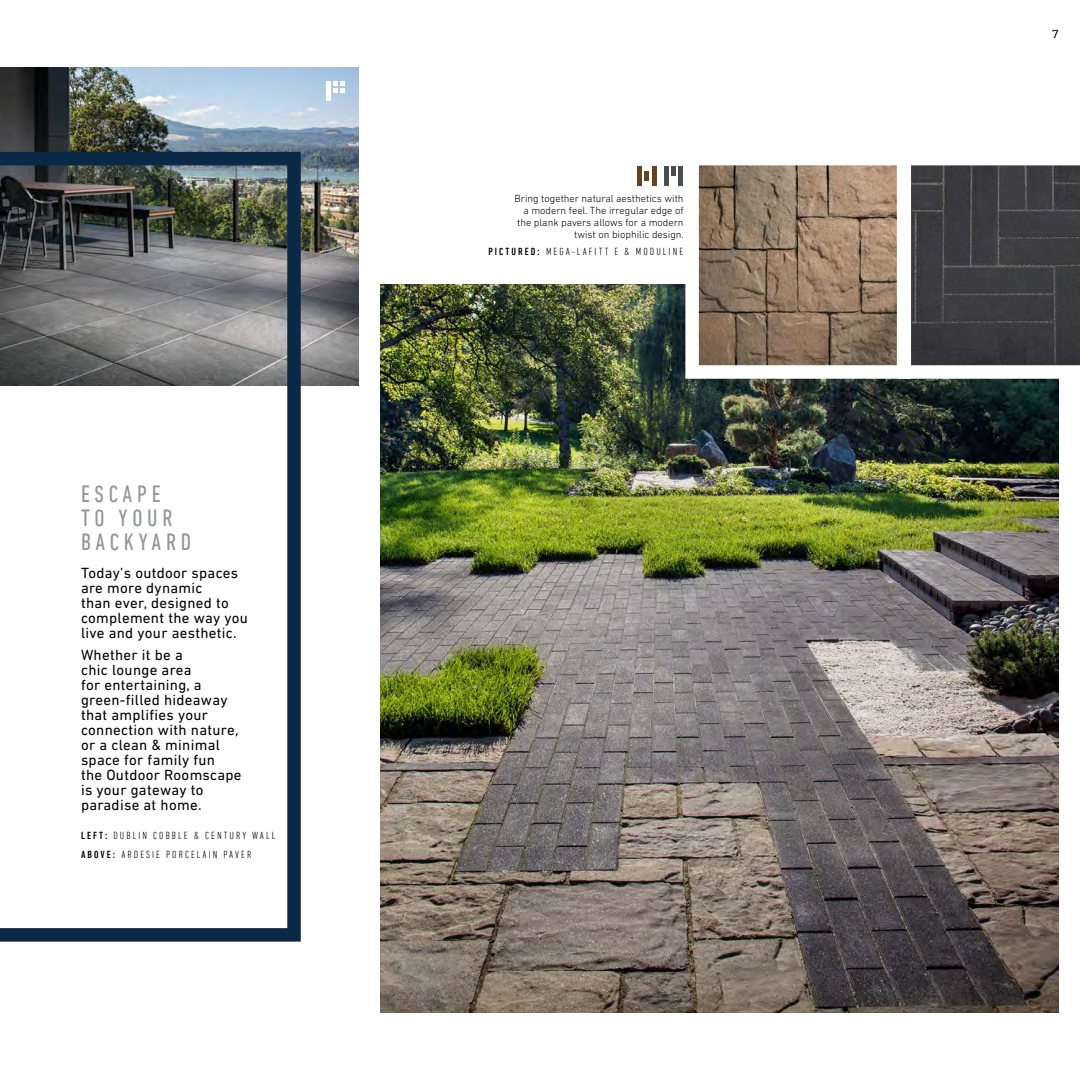
<style>
.page{position:relative;width:1080px;height:1080px;background:#fff}
.page>*{position:absolute;margin:0;border:0;box-sizing:border-box;transform-origin:0 0}
.t1{font:condensed 24px/24px "DIN Next LT Pro";letter-spacing:.2em;color:#939598}
.t2{font:15px/15px "DIN Next LT Pro";letter-spacing:.02em;color:#000}
.t3{font:12px "Cargan";color:#000}
.t4{font:300 10.5px/12px "DIN Next LT Pro";color:#000;text-align:right}
.t5{font:300 condensed 10.5px/18.8px "DIN Next LT Pro";letter-spacing:.2em;color:#000}
.s1{font-weight:500}
</style>
<div class="page">
<img style="left:0;top:67px;width:1080px;height:946px">
<h1 class="t1" style="left:81px;top:481px;width:112px">ESCAPE<br>TO YOUR<br>BACKYARD</h1>
<p class="t2" style="left:81px;top:565px;width:169px">Today’s outdoor spaces are more dynamic<br>than ever, designed to complement the way you live and your aesthetic.</p>
<p class="t2" style="left:81px;top:647px;width:162px">Whether it be a<br>chic lounge area<br>for entertaining, a green-filled hideaway that amplifies your connection with nature, or a clean &amp; minimal space for family fun<br>the Outdoor Roomscape is your gateway to paradise at home.</p>
<p class="t5" style="left:81px;top:826px;width:196px"><span class="s1">LEFT:</span> DUBLIN COBBLE &amp; CENTURY WALL<br><span class="s1">ABOVE:</span> ARDESIE PORCELAIN PAVER</p>
<p class="t4" style="left:515px;top:192px;width:171px">Bring together natural aesthetics with a modern feel. The irregular edge of the plank pavers allows for a modern twist on biophilic design.</p>
<p class="t5" style="left:488px;top:242px;width:196px"><span class="s1">PICTURED:</span> MEGA-LAFITT E &amp; MODULINE</p>
<p class="t3" style="left:1052px;top:26px;width:8px">7</p>
</div>
